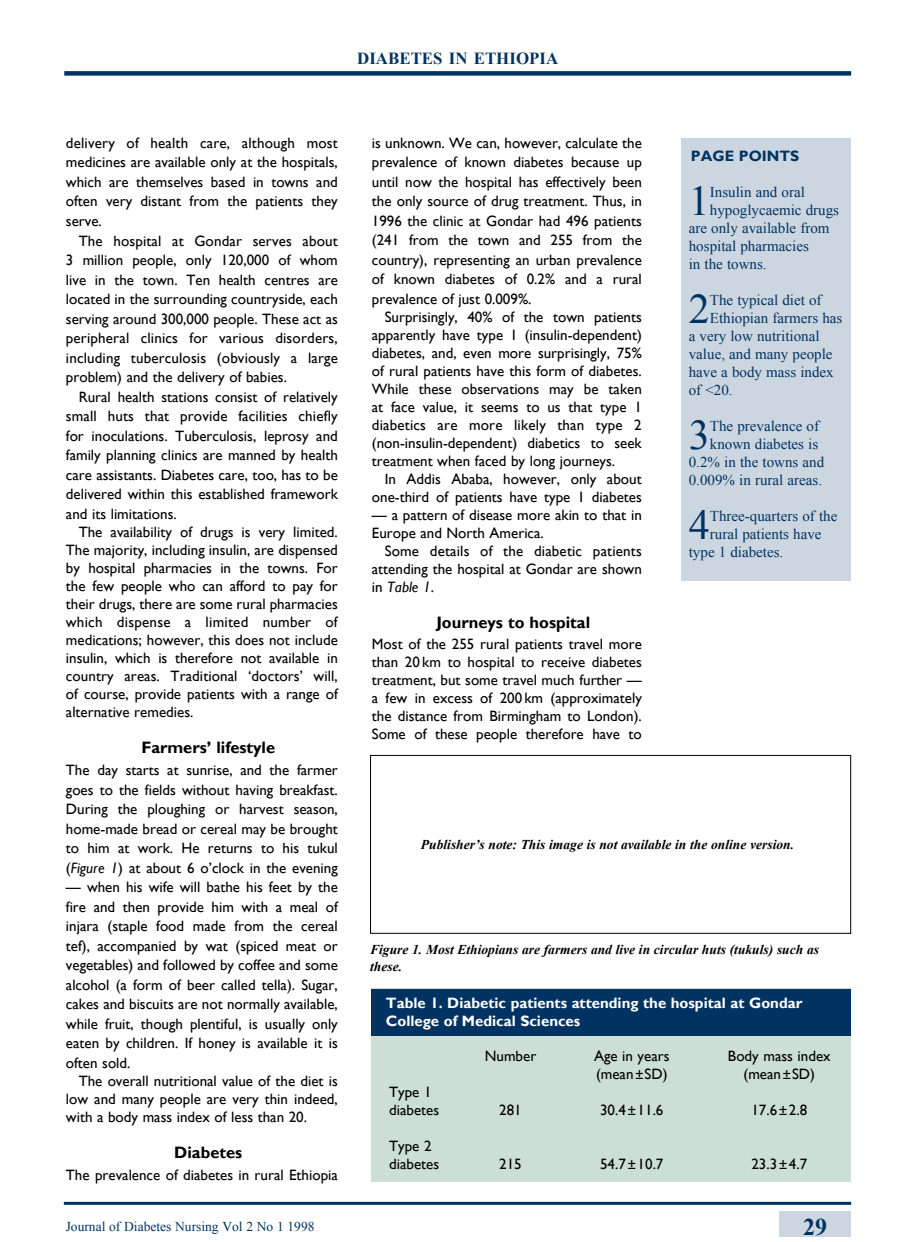
<style>
.page{position:relative;width:915px;height:1242px;background:#fff}
.page>*{position:absolute;margin:0;border:0;box-sizing:border-box;transform-origin:0 0}
.t1{font:42.15px "Times New Roman";color:#003362}
.t2{font:700 24px "Times New Roman";color:#003362}
.t3{font:700 16.8px "Times New Roman";color:#003362}
.t4{font:700 16.5px "Gill Sans";color:#000}
.t5{font:15px/19.5px "Gill Sans";color:#000;text-align:justify}
.t6{font:15px "Times New Roman";color:#003362}
.t7{font:700 15px/18px "Gill Sans";color:#fff}
.t8{font:700 15px "Gill Sans";color:#003362}
.t9{font:italic 700 13.5px/16.2px "Times New Roman";color:#000}
.t10{font:13.5px "Times New Roman";color:#003362}
.s1{font-style:italic}
.s2{font-style:inherit}
</style>
<div class="page">
<div style="left:778px;top:1211px;width:72px;height:26px;background:#ccd6e0"></div>
<hr style="left:64px;top:1201px;width:786px;height:3px;background:#003362">
<div style="left:680px;top:138px;width:170px;height:443px;background:#ccd6e0"></div>
<div style="left:64px;top:71px;width:786px;height:5px;background:#003362"></div>
<div style="left:371px;top:988px;width:479px;height:194px;background:#ccdfd5"></div>
<div style="left:371px;top:989px;width:479px;height:46px;background:#003362"></div>
<div style="left:370px;top:755px;width:480px;height:178px;border:1px solid #000"></div>
<p class="t3" style="left:357px;top:47px;width:202px">DIABETES IN ETHIOPIA</p>
<p class="t5" style="left:66px;top:133px;width:273px">delivery of health care, although most medicines are available only at the hospitals, which are themselves based in towns and often very distant from the patients they serve.</p>
<p class="t5" style="left:66px;top:230px;width:273px;text-indent:13px">The hospital at Gondar serves about 3 million people, only 120,000 of whom live in the town. Ten health centres are located in the surrounding countryside, each serving around 300,000 people. These act as peripheral clinics for various disorders, including tuberculosis (obviously a large problem) and the delivery of babies.</p>
<p class="t5" style="left:66px;top:386px;width:273px;text-indent:13px">Rural health stations consist of relatively small huts that provide facilities chiefly for inoculations. Tuberculosis, leprosy and family planning clinics are manned by health care assistants. Diabetes care, too, has to be delivered within this established framework and its limitations.</p>
<p class="t5" style="left:66px;top:522px;width:273px;line-height:18px;text-indent:13px">The availability of drugs is very limited.<br>The majority, including insulin, are dispensed by hospital pharmacies in the towns. For the few people who can afford to pay for their drugs, there are some rural pharmacies which dispense a limited number of medications; however, this does not include insulin, which is therefore not available in country areas. Traditional ‘doctors’ will, of course, provide patients with a range of alternative remedies.</p>
<p class="t4" style="left:141px;top:737px;width:135px">Farmers’ lifestyle</p>
<p class="t5" style="left:66px;top:760px;width:273px">The day starts at sunrise, and the farmer goes to the fields without having breakfast.<br>During the ploughing or harvest season, home-made bread or cereal may be brought to him at work. He returns to his tukul (<span class="s1">Figure 1</span>) at about 6 o’clock in the evening</p>
<p class="t5" style="left:66px;top:877px;width:273px">— when his wife will bathe his feet by the fire and then provide him with a meal of injara (staple food made from the cereal tef), accompanied by wat (spiced meat or vegetables) and followed by coffee and some alcohol (a form of beer called tella). Sugar, cakes and biscuits are not normally available, while fruit, though plentiful, is usually only eaten by children. If honey is available it is often sold.</p>
<p class="t5" style="left:66px;top:1071px;width:273px;line-height:18px;text-indent:13px">The overall nutritional value of the diet is low and many people are very thin indeed, with a body mass index of less than 20.</p>
<p class="t4" style="left:174px;top:1142px;width:70px">Diabetes</p>
<p class="t5" style="left:66px;top:1165px;width:273px">The prevalence of diabetes in rural Ethiopia</p>
<p class="t5" style="left:372px;top:133px;width:271px">is unknown. We can, however, calculate the prevalence of known diabetes because up until now the hospital has effectively been the only source of drug treatment. Thus, in 1996 the clinic at Gondar had 496 patients (241 from the town and 255 from the country), representing an urban prevalence of known diabetes of 0.2% and a rural prevalence of just 0.009%.</p>
<p class="t5" style="left:372px;top:308px;width:271px;line-height:18px;text-indent:13px">Surprisingly, 40% of the town patients apparently have type 1 (insulin-dependent) diabetes, and, even more surprisingly, 75% of rural patients have this form of diabetes.<br>While these observations may be taken at face value, it seems to us that type 1 diabetics are more likely than type 2 (non-insulin-dependent) diabetics to seek treatment when faced by long journeys.</p>
<p class="t5" style="left:372px;top:470px;width:271px;line-height:18px;text-align:right">In Addis Ababa, however, only about one-third of patients have type 1 diabetes</p>
<p class="t5" style="left:372px;top:506px;width:271px;line-height:18px">— a pattern of disease more akin to that in<br>Europe and North America.</p>
<p class="t5" style="left:372px;top:542px;width:271px;line-height:18px;text-indent:13px">Some details of the diabetic patients attending the hospital at Gondar are shown in <span class="s1">Table 1</span>.</p>
<p class="t4" style="left:436px;top:612px;width:155px">Journeys to hospital</p>
<p class="t5" style="left:372px;top:635px;width:271px;line-height:18px">Most of the 255 rural patients travel more than 20 km to hospital to receive diabetes treatment, but some travel much further — a few in excess of 200 km (approximately the distance from Birmingham to London).<br>Some of these people therefore have to</p>
<p class="t8" style="left:690px;top:147px;width:12px">Page</p>
<p class="t8" style="left:738px;top:147px;width:62px">poi nts</p>
<h1 class="t1" style="left:688px;top:173px;width:23px">1</h1>
<p class="t6" style="left:709px;top:182px;width:96px">Insulin and oral</p>
<p class="t6" style="left:709px;top:200px;width:131px">hypoglycaemic drugs</p>
<p class="t6" style="left:688px;top:218px;width:142px">are only available from</p>
<p class="t6" style="left:688px;top:236px;width:121px">hospital pharmacies</p>
<p class="t6" style="left:688px;top:254px;width:79px">in the towns.</p>
<h1 class="t1" style="left:688px;top:281px;width:23px">2</h1>
<p class="t6" style="left:709px;top:290px;width:113px">The typical diet of</p>
<p class="t6" style="left:709px;top:308px;width:134px">Ethiopian farmers has</p>
<p class="t6" style="left:688px;top:326px;width:132px">a very low nutritional</p>
<p class="t6" style="left:688px;top:344px;width:145px">value, and many people</p>
<p class="t6" style="left:688px;top:362px;width:146px">have a body mass index</p>
<p class="t6" style="left:688px;top:380px;width:45px">of &lt;20.</p>
<h1 class="t1" style="left:688px;top:407px;width:23px">3</h1>
<p class="t6" style="left:709px;top:416px;width:111px">The prevalence of</p>
<p class="t6" style="left:709px;top:434px;width:110px">known diabetes is</p>
<p class="t6" style="left:688px;top:452px;width:137px">0.2% in the towns and</p>
<p class="t6" style="left:688px;top:470px;width:135px">0.009% in rural areas.</p>
<h1 class="t1" style="left:688px;top:497px;width:23px">4</h1>
<p class="t6" style="left:709px;top:506px;width:129px">Three-quarters of the</p>
<p class="t6" style="left:709px;top:524px;width:113px">rural patients have</p>
<p class="t6" style="left:688px;top:542px;width:96px">type 1 diabetes.</p>
<p class="t9" style="left:421px;top:836px;width:374px">Publisher’s note: This image is not available in the online version.</p>
<p class="t9" style="left:370px;top:941px;width:450px">Figure 1. Most Ethiopians are farmers and live in circular huts (tukuls) such as these.</p>
<p class="t7" style="left:386px;top:994px;width:418px">Table 1. Diabetic patients attending the hospital at Gondar<br>College of Medical Sciences</p>
<p class="t5" style="left:389px;top:1083px;width:51px;line-height:18px">Type 1 diabetes</p>
<p class="t5" style="left:389px;top:1137px;width:51px;line-height:18px">Type 2 diabetes</p>
<p class="t5" style="left:484px;top:1045px;width:53px">Number</p>
<p class="t5" style="left:499px;top:1099px;width:24px">281</p>
<p class="t5" style="left:499px;top:1153px;width:24px">215</p>
<p class="t5" style="left:594px;top:1046px;width:77px;line-height:18px">Age in years (mean±<span class="s2">SD</span>)</p>
<p class="t5" style="left:600px;top:1099px;width:65px">30.4±11.6</p>
<p class="t5" style="left:600px;top:1153px;width:65px">54.7±10.7</p>
<p class="t5" style="left:727px;top:1046px;width:104px;line-height:18px;text-align:center">Body mass index (mean±<span class="s2">SD</span>)</p>
<p class="t5" style="left:751px;top:1099px;width:57px">17.6±2.8</p>
<p class="t5" style="left:751px;top:1153px;width:57px">23.3±4.7</p>
<p class="t10" style="left:66px;top:1217px;width:250px">Journal of Diabetes Nursing Vol 2 No 1 1998</p>
<h2 class="t2" style="left:802px;top:1210px;width:25px">29</h2>
</div>
